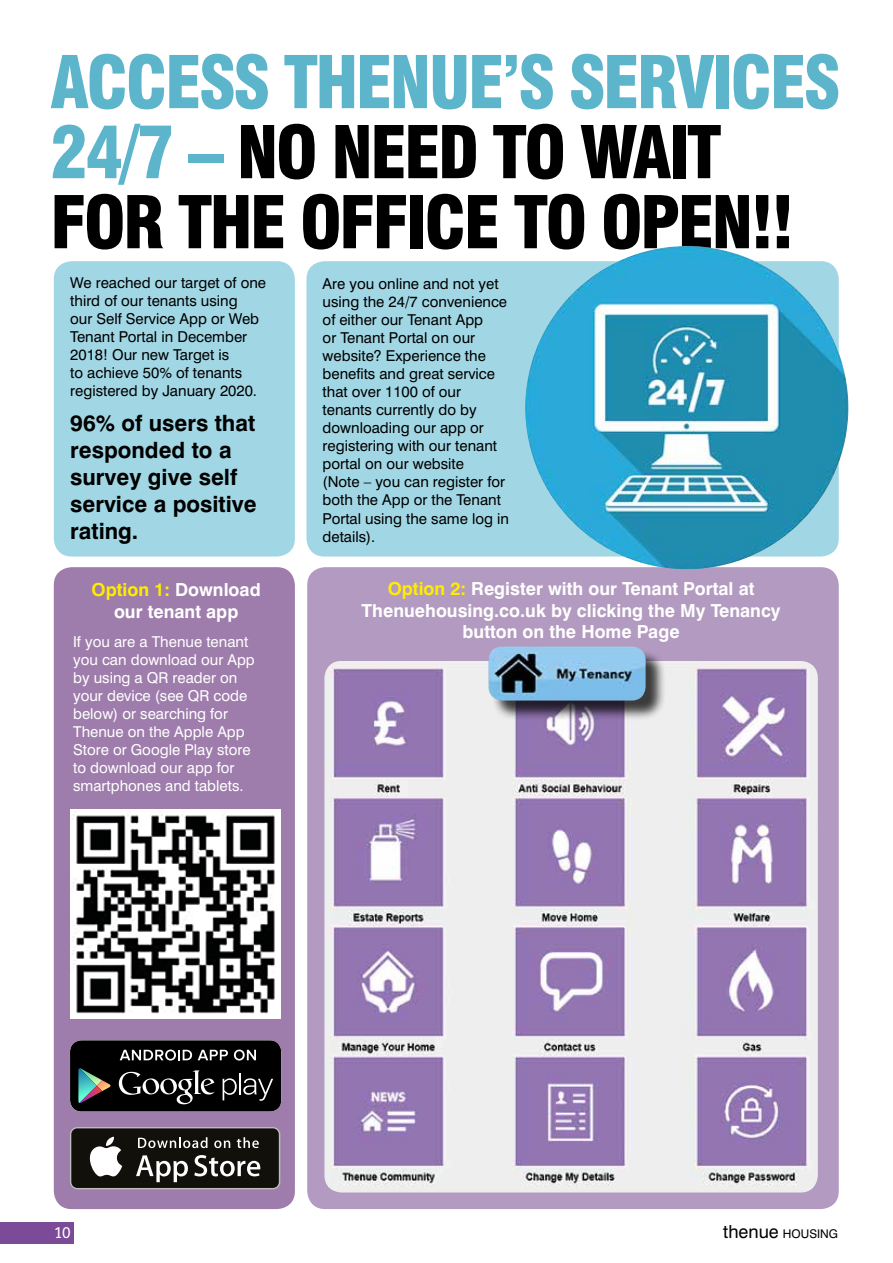
<style>
.page{position:relative;width:893px;height:1263px;background:#fff}
.page>*{position:absolute;margin:0;border:0;box-sizing:border-box;transform-origin:0 0}
.t1{font:900 condensed 70.8px/70.1px "Swiss 721 BT";letter-spacing:-.04em;color:#000}
.t2{font:700 22.5px/27px "Swiss 721 BT";color:#000}
.t3{font:700 18px/21.6px "Swiss 721 BT";color:#fff;text-align:center}
.t4{font:15px/18px "Swiss 721 BT";color:#000}
.t5{font:15px/18px "Swiss 721 BT";color:#fff}
.t6{font:15px "FS Me";color:#fff}
.t7{font:12px "Swiss 721 BT";color:#000}
.s1{color:#5cb5cb}
.s2{color:#ffed00}
.s3{font-size:18px}
</style>
<div class="page">
<div style="left:0;top:1222px;width:74px;height:21px;background:#7c4b98"></div>
<div style="left:307px;top:567px;width:532px;height:642px;background:#b39ac0;border-radius:18px"></div>
<div style="left:306px;top:261px;width:533px;height:295px;background:#a1d7e5;border-radius:18px"></div>
<div style="left:54px;top:261px;width:241px;height:295px;background:#a1d7e5;border-radius:18px"></div>
<img style="left:324px;top:661px;width:494px;height:531px">
<div style="left:491px;top:649px;width:175px;height:72px;background:#000;opacity:.75"></div>
<img style="left:488px;top:646px;width:158px;height:54px">
<img style="left:525px;top:246px;width:323px;height:323px;border-radius:162px">
<div style="left:54px;top:567px;width:241px;height:642px;background:#9e7cab;border-radius:18px"></div>
<img style="left:70px;top:809px;width:210px;height:210px">
<svg style="left:70px;top:1040px;width:211px;height:72px;background:#222424"></svg>
<svg style="left:70px;top:1127px;width:210px;height:62px"></svg>
<div style="left:71px;top:1128px;width:208px;height:60px;background:#12100b;border-radius:6px"></div>
<svg style="left:89px;top:1137px;width:33px;height:39px"></svg>
<svg style="left:136px;top:1155px;width:52px;height:27px"></svg>
<svg style="left:194px;top:1155px;width:66px;height:21px"></svg>
<svg style="left:138px;top:1137px;width:70px;height:11px"></svg>
<svg style="left:214px;top:1140px;width:16px;height:8px"></svg>
<svg style="left:237px;top:1137px;width:22px;height:11px"></svg>
<h1 class="t1" style="left:50px;top:47px;width:792px"><span class="s1">ACCESS THENUE’S SERVICES<br>24/7 –</span> NO NEED TO WAIT<br>FOR THE OFFICE TO OPEN!!</h1>
<p class="t4" style="left:323px;top:275px;width:188px">Are you online and not yet using the 24/7 convenience of either our Tenant App<br>or Tenant Portal on our website? Experience the benefits and great service that over 1100 of our tenants currently do by downloading our app or registering with our tenant portal on our website<br>(Note – you can register for both the App or the Tenant<br>Portal using the same log in details).</p>
<p class="t4" style="left:70px;top:273px;width:197px">We reached our target of one third of our tenants using<br>our Self Service App or Web<br>Tenant Portal in December<br>2018! Our new Target is<br>to achieve 50% of tenants registered by January 2020.</p>
<h2 class="t2" style="left:70px;top:409px;width:188px">96% of users that responded to a survey give self service a positive rating.</h2>
<p class="t3" style="left:92px;top:579px;width:171px"><span class="s2">Option 1:</span> Download our tenant app</p>
<p class="t5" style="left:73px;top:633px;width:183px">If you are a Thenue tenant you can download our App by using a QR reader on your device (see QR code below) or searching for<br>Thenue on the Apple App<br>Store or Google Play store to download our app for smartphones and tablets.</p>
<p class="t3" style="left:362px;top:578px;width:420px"><span class="s2">Option 2:</span> Register with our Tenant Portal at<br>Thenuehousing.co.uk by clicking the My Tenancy button on the Home Page</p>
<p class="t6" style="left:54px;top:1224px;width:18px">10</p>
<p class="t7" style="left:723px;top:1226px;width:116px"><span class="s3">thenue</span> HOUSING</p>
</div>
